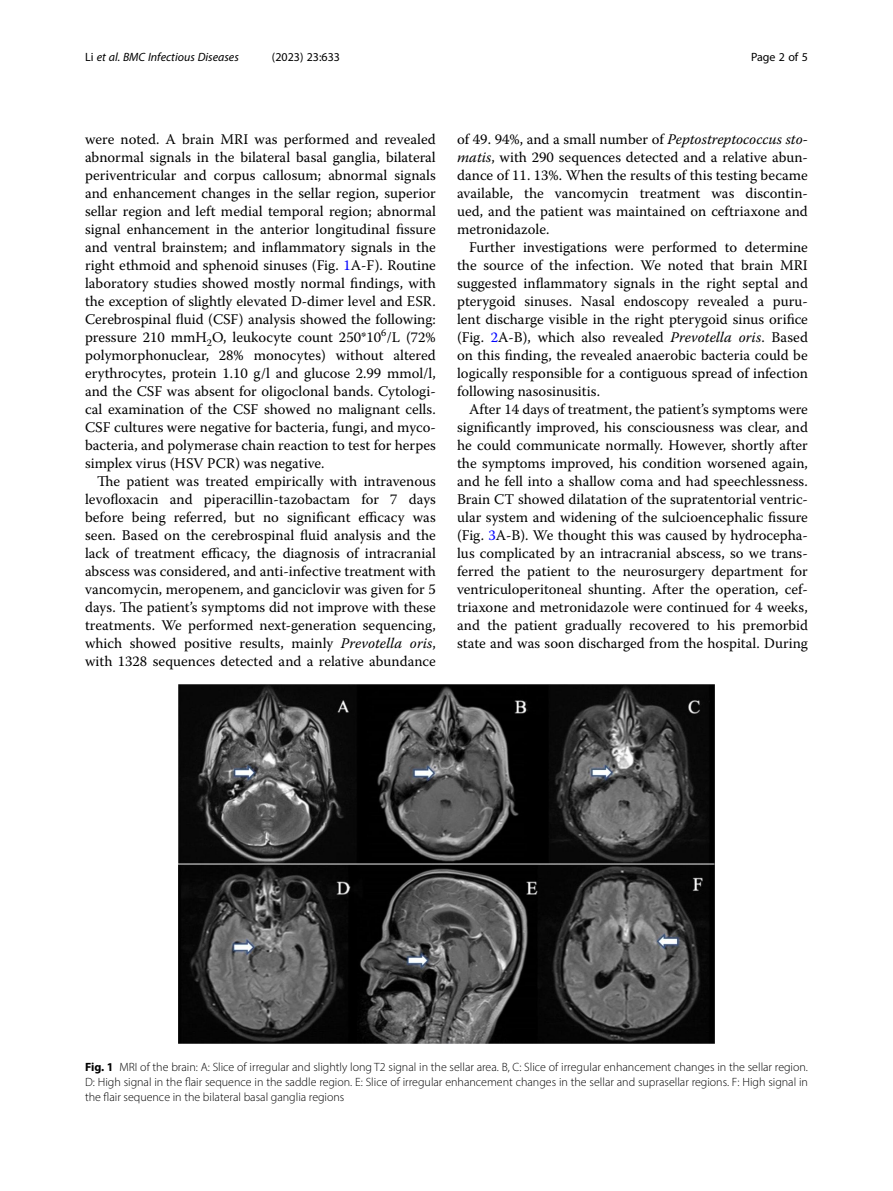
<style>
.page{position:relative;width:893px;height:1191px;background:#fff}
.page>*{position:absolute;margin:0;border:0;box-sizing:border-box;transform-origin:0 0}
.Body_Text_Indent{font:14.7px/18px "Warnock Pro";color:#000;text-align:justify}
.Figure_Caption{font:300 12px/15px "Myriad Pro";color:#000;text-align:justify}
.t1{font:italic 12px "Myriad Pro";color:#000}
.t2{font:12px "Myriad Pro";color:#000}
.s1{font-style:normal}
.s2{color:#00f}
.s3{font-style:italic}
.s4{font-weight:700}
</style>
<div class="page">
<img style="left:178px;top:685px;width:536px;height:359px">
<p class="t1" style="left:85px;top:50px;width:155px"><span class="s1">Li</span> et al. BMC Infectious Diseases</p>
<p class="t2" style="left:272px;top:50px;width:70px">(2023) 23:633</p>
<p class="t2" style="left:751px;top:50px;width:58px">Page 2 of 5</p>
<p class="Body_Text_Indent" style="left:85px;top:130px;width:352px">were noted. A brain MRI was performed and revealed abnormal signals in the bilateral basal ganglia, bilateral periventricular and corpus callosum; abnormal signals and enhancement changes in the sellar region, superior sellar region and left medial temporal region; abnormal signal enhancement in the anterior longitudinal fissure and ventral brainstem; and inflammatory signals in the right ethmoid and sphenoid sinuses (Fig. <span class="s2">1</span>A-F). Routine laboratory studies showed mostly normal findings, with the exception of slightly elevated D-dimer level and ESR.<br>Cerebrospinal fluid (CSF) analysis showed the following: pressure 210 mmH<sub>2</sub>O, leukocyte count 250*10<sup>6</sup>/L (72% polymorphonuclear, 28% monocytes) without altered erythrocytes, protein 1.10 g/l and glucose 2.99 mmol/l, and the CSF was absent for oligoclonal bands. Cytologi&shy;cal examination of the CSF showed no malignant cells.<br>CSF cultures were negative for bacteria, fungi, and myco&shy;bacteria, and polymerase chain reaction to test for herpes simplex virus (HSV PCR) was negative.</p>
<p class="Body_Text_Indent" style="left:85px;top:472px;width:352px;text-indent:12px">The patient was treated empirically with intravenous levofloxacin and piperacillin-tazobactam for 7 days before being referred, but no significant efficacy was seen. Based on the cerebrospinal fluid analysis and the lack of treatment efficacy, the diagnosis of intracranial abscess was considered, and anti-infective treatment with vancomycin, meropenem, and ganciclovir was given for 5 days. The patient’s symptoms did not improve with these treatments. We performed next-generation sequencing, which showed positive results, mainly <span class="s3">Prevotella oris</span>, with 1328 sequences detected and a relative abundance</p>
<p class="Body_Text_Indent" style="left:457px;top:130px;width:352px">of 49. 94%, and a small number of <span class="s3">Peptostreptococcus sto&shy;matis</span>, with 290 sequences detected and a relative abun&shy;dance of 11. 13%. When the results of this testing became available, the vancomycin treatment was discontin&shy;ued, and the patient was maintained on ceftriaxone and metronidazole.</p>
<p class="Body_Text_Indent" style="left:457px;top:238px;width:352px;text-indent:12px">Further investigations were performed to determine the source of the infection. We noted that brain MRI suggested inflammatory signals in the right septal and pterygoid sinuses. Nasal endoscopy revealed a puru&shy;lent discharge visible in the right pterygoid sinus orifice (Fig. <span class="s2">2</span>A-B), which also revealed <span class="s3">Prevotella oris</span>. Based on this finding, the revealed anaerobic bacteria could be logically responsible for a contiguous spread of infection following nasosinusitis.</p>
<p class="Body_Text_Indent" style="left:457px;top:400px;width:352px;text-indent:12px">After 14 days of treatment, the patient’s symptoms were significantly improved, his consciousness was clear, and he could communicate normally. However, shortly after the symptoms improved, his condition worsened again, and he fell into a shallow coma and had speechlessness.<br>Brain CT showed dilatation of the supratentorial ventric&shy;ular system and widening of the sulcioencephalic fissure (Fig. <span class="s2">3</span>A-B). We thought this was caused by hydrocepha&shy;lus complicated by an intracranial abscess, so we trans&shy;ferred the patient to the neurosurgery department for ventriculoperitoneal shunting. After the operation, cef&shy;triaxone and metronidazole were continued for 4 weeks, and the patient gradually recovered to his premorbid state and was soon discharged from the hospital. During</p>
<p class="Figure_Caption" style="left:85px;top:1059px;width:724px"><span class="s4">Fig. 1</span> MRI of the brain: A: Slice of irregular and slightly long T2 signal in the sellar area. B, C: Slice of irregular enhancement changes in the sellar region.<br>D: High signal in the flair sequence in the saddle region. E: Slice of irregular enhancement changes in the sellar and suprasellar regions. F: High signal in the flair sequence in the bilateral basal ganglia regions</p>
</div>
